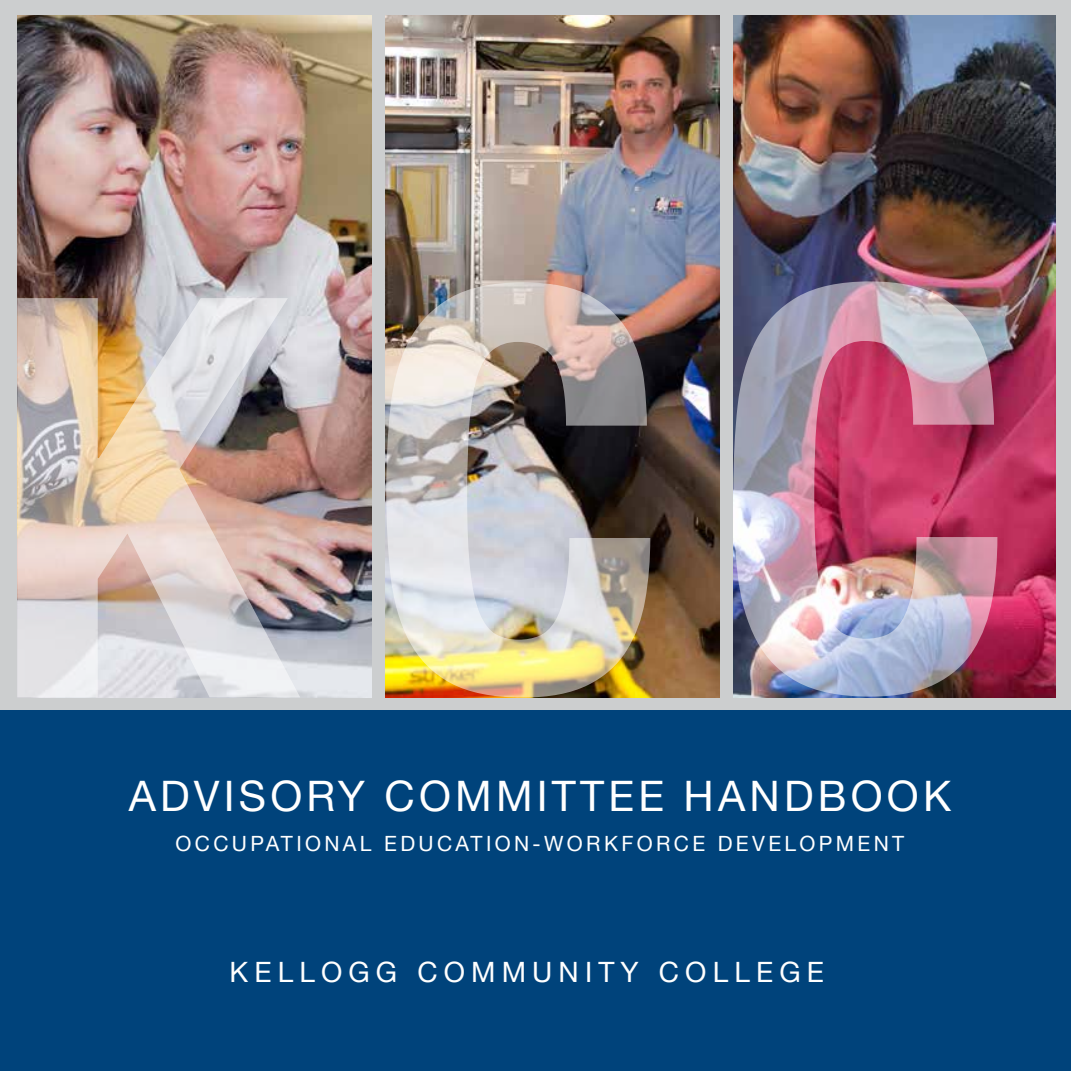
<style>
.page{position:relative;width:1071px;height:1071px;background:#fff}
.page>*{position:absolute;margin:0;border:0;box-sizing:border-box;transform-origin:0 0}
.t1{font:42px "Helvetica Neue";letter-spacing:.1em;color:#fff}
.t2{font:28px "Helvetica Neue";letter-spacing:.22em;color:#fff}
.t3{font:21px "Helvetica Neue";letter-spacing:.16em;color:#fff}
</style>
<div class="page">
<div style="left:0;top:0;width:1071px;height:711px;background:#cccecf"></div>
<img style="left:733px;top:16px;width:322px;height:681px">
<div style="left:0;top:711px;width:1071px;height:360px;background:#00437b"></div>
<img style="left:385px;top:16px;width:334px;height:682px">
<img style="left:17px;top:16px;width:355px;height:681px">
<img style="left:17px;top:298px;width:283px;height:399px">
<img style="left:386px;top:282px;width:264px;height:416px">
<img style="left:733px;top:281px;width:264px;height:416px">
<h1 class="t1" style="left:129px;top:771px;width:824px">ADVISORY COMMITTEE HANDBOOK</h1>
<p class="t3" style="left:176px;top:831px;width:730px">OCCUPATIONAL EDUCATION-WORKFORCE DEVELOPMENT</p>
<h2 class="t2" style="left:230px;top:955px;width:596px">KELLOGG COMMUNITY COLLEGE</h2>
</div>
